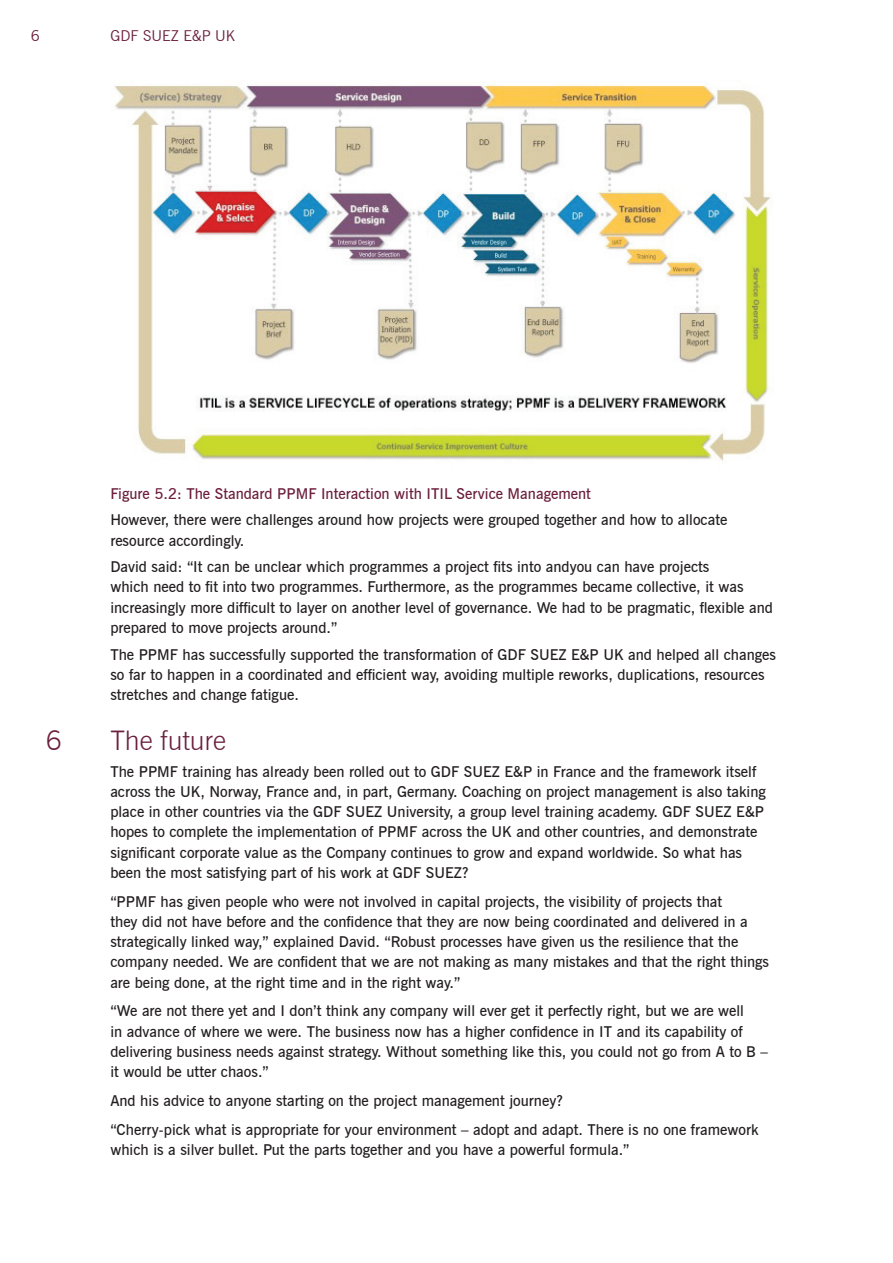
<style>
.page{position:relative;width:893px;height:1263px;background:#fff}
.page>*{position:absolute;margin:0;border:0;box-sizing:border-box;transform-origin:0 0}
.t1{font:300 27px "News Gothic BT";color:#6b1f3c}
.t2{font:600 15px/20.2px "News Gothic BT";color:#231f20}
.t3{font:600 15px "News Gothic BT";color:#6b1f3c}
.t4{font:15px "News Gothic BT";color:#6b1f3c}
</style>
<div class="page">
<img style="left:114px;top:84px;width:657px;height:377px">
<p class="t4" style="left:31px;top:27px;width:11px">6</p>
<p class="t4" style="left:111px;top:27px;width:126px">GDF SUEZ E&amp;P UK</p>
<h1 class="t1" style="left:46px;top:724px;width:18px">6</h1>
<p class="t3" style="left:110px;top:484px;width:482px">Figure 5.2: The Standard PPMF Interaction with ITIL Service Management</p>
<p class="t2" style="left:110px;top:510px;width:618px">However, there were challenges around how projects were grouped together and how to allocate resource accordingly.</p>
<p class="t2" style="left:110px;top:557px;width:664px">David said: “It can be unclear which programmes a project fits into andyou can have projects<br>which need to fit into two programmes. Furthermore, as the programmes became collective, it was increasingly more difficult to layer on another level of governance. We had to be pragmatic, flexible and prepared to move projects around.”</p>
<p class="t2" style="left:110px;top:644px;width:667px">The PPMF has successfully supported the transformation of GDF SUEZ E&amp;P UK and helped all changes so far to happen in a coordinated and efficient way, avoiding multiple reworks, duplications, resources stretches and change fatigue.</p>
<h1 class="t1" style="left:110px;top:724px;width:117px">The future</h1>
<p class="t2" style="left:110px;top:761px;width:657px">The PPMF training has already been rolled out to GDF SUEZ E&amp;P in France and the framework itself across the UK, Norway, France and, in part, Germany. Coaching on project management is also taking place in other countries via the GDF SUEZ University, a group level training academy. GDF SUEZ E&amp;P hopes to complete the implementation of PPMF across the UK and other countries, and demonstrate significant corporate value as the Company continues to grow and expand worldwide. So what has been the most satisfying part of his work at GDF SUEZ?</p>
<p class="t2" style="left:110px;top:891px;width:660px">“PPMF has given people who were not involved in capital projects, the visibility of projects that<br>they did not have before and the confidence that they are now being coordinated and delivered in a strategically linked way,” explained David. “Robust processes have given us the resilience that the company needed. We are confident that we are not making as many mistakes and that the right things are being done, at the right time and in the right way.”</p>
<p class="t2" style="left:110px;top:1001px;width:659px">“We are not there yet and I don’t think any company will ever get it perfectly right, but we are well<br>in advance of where we were. The business now has a higher confidence in IT and its capability of delivering business needs against strategy. Without something like this, you could not go from A to B – it would be utter chaos.”</p>
<p class="t2" style="left:110px;top:1086px;width:650px;line-height:28.8px">And his advice to anyone starting on the project management journey?<br>“Cherry-pick what is appropriate for your environment – adopt and adapt. There is no one framework</p>
<p class="t2" style="left:110px;top:1139px;width:521px">which is a silver bullet. Put the parts together and you have a powerful formula.”</p>
</div>
